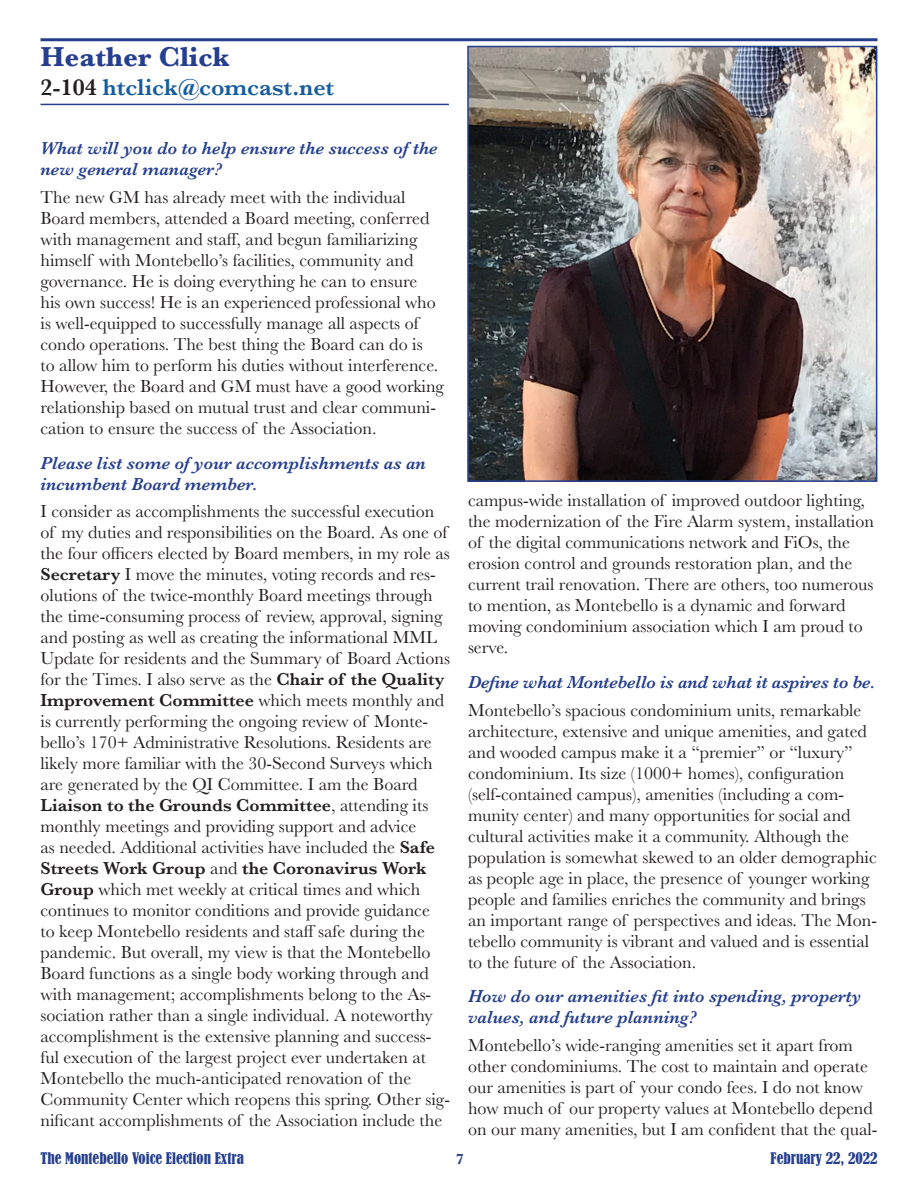
<style>
.page{position:relative;width:918px;height:1188px;background:#fff}
.page>*{position:absolute;margin:0;border:0;box-sizing:border-box;transform-origin:0 0}
.t1{font:700 28.5px "Baskerville";color:#253f8e}
.t2{font:600 24px "Baskerville";color:#175d9e}
.t3{font:18px/21px "Baskerville";color:#231f20}
.t4{font:italic 600 18px/21px "Baskerville";color:#253f8e}
.t5{font:condensed 15px "Bernard";color:#253f8e}
.t6{font:700 15px "Baskerville";color:#253f8e}
.s1{color:#231f20}
.s2{font-weight:600}
</style>
<div class="page">
<img style="left:470px;top:49px;width:404px;height:430px">
<div style="left:467px;top:46px;width:410px;height:436px;border:2px solid #253f8e"></div>
<hr style="left:40px;top:38px;width:838px;height:3px;background:#253f8e">
<hr style="left:40px;top:104px;width:409px;height:1px;background:#253f8e">
<p class="t1" style="left:40px;top:37px;width:191px">Heather Click</p>
<p class="t2" style="left:40px;top:70px;width:295px"><span class="s1">2-104</span> htclick@comcast.net</p>
<p class="t4" style="left:40px;top:138px;width:399px">What will you do to help ensure the success of the new general manager?</p>
<p class="t3" style="left:40px;top:187px;width:405px">The new GM has already meet with the individual Board members, attended a Board meeting, conferred with management and staff, and begun familiarizing himself with Montebello’s facilities, community and governance. He is doing everything he can to ensure<br>his own success! He is an experienced professional who is well-equipped to successfully manage all aspects of condo operations. The best thing the Board can do is<br>to allow him to perform his duties without interference.<br>However, the Board and GM must have a good working relationship based on mutual trust and clear communi&shy;cation to ensure the success of the Association.</p>
<p class="t4" style="left:40px;top:452px;width:387px">Please list some of your accomplishments as an incumbent Board member.</p>
<p class="t3" style="left:40px;top:501px;width:411px">I consider as accomplishments the successful execution of my duties and responsibilities on the Board. As one of the four officers elected by Board members, in my role as <span class="s2">Secretary</span> I move the minutes, voting records and res&shy;olutions of the twice-monthly Board meetings through the time-consuming process of review, approval, signing and posting as well as creating the informational MML Update for residents and the Summary of Board Actions for the Times. I also serve as the <span class="s2">Chair of the Quality Improvement Committee</span> which meets monthly and is currently performing the ongoing review of Monte&shy;bello’s 170+ Administrative Resolutions. Residents are likely more familiar with the 30-Second Surveys which are generated by the QI Committee. I am the Board <span class="s2">Liaison to the Grounds Committee</span>, attending its monthly meetings and providing support and advice<br>as needed. Additional activities have included the <span class="s2">Safe Streets Work Group</span> and <span class="s2">the Coronavirus Work Group</span> which met weekly at critical times and which continues to monitor conditions and provide guidance<br>to keep Montebello residents and staff safe during the pandemic. But overall, my view is that the Montebello Board functions as a single body working through and with management; accomplishments belong to the As&shy;sociation rather than a single individual. A noteworthy accomplishment is the extensive planning and success&shy;ful execution of the largest project ever undertaken at Montebello the much-anticipated renovation of the Community Center which reopens this spring. Other sig&shy;nificant accomplishments of the Association include the</p>
<p class="t3" style="left:468px;top:490px;width:407px">campus-wide installation of improved outdoor lighting, the modernization of the Fire Alarm system, installation of the digital communications network and FiOs, the erosion control and grounds restoration plan, and the current trail renovation. There are others, too numerous to mention, as Montebello is a dynamic and forward moving condominium association which I am proud to serve.</p>
<p class="t4" style="left:468px;top:672px;width:409px">Define what Montebello is and what it aspires to be.</p>
<p class="t3" style="left:468px;top:700px;width:410px">Montebello’s spacious condominium units, remarkable architecture, extensive and unique amenities, and gated and wooded campus make it a “premier” or “luxury” condominium. Its size (1000+ homes), configuration (self-contained campus), amenities (including a com&shy;munity center) and many opportunities for social and cultural activities make it a community. Although the population is somewhat skewed to an older demographic as people age in place, the presence of younger working people and families enriches the community and brings an important range of perspectives and ideas. The Mon&shy;tebello community is vibrant and valued and is essential to the future of the Association.</p>
<p class="t4" style="left:468px;top:986px;width:395px">How do our amenities fit into spending, property values, and future planning?</p>
<p class="t3" style="left:468px;top:1035px;width:411px">Montebello’s wide-ranging amenities set it apart from other condominiums. The cost to maintain and operate our amenities is part of your condo fees. I do not know how much of our property values at Montebello depend on our many amenities, but I am confident that the qual-</p>
<p class="t5" style="left:40px;top:1149px;width:205px">The Montebello Voice Election Extra</p>
<p class="t6" style="left:456px;top:1149px;width:10px">7</p>
<p class="t5" style="left:771px;top:1149px;width:108px">February 22, 2022</p>
</div>
